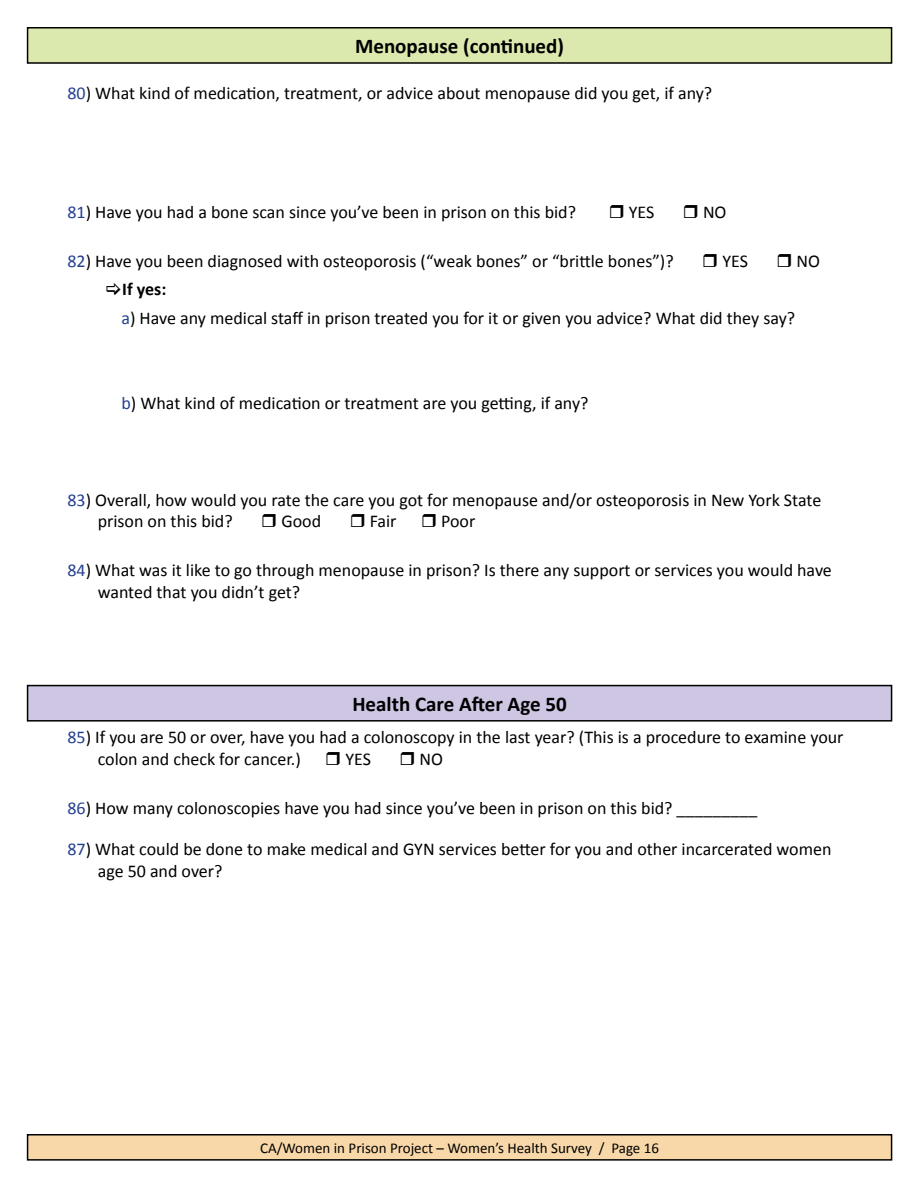
<style>
.page{position:relative;width:918px;height:1188px;background:#fff}
.page>*{position:absolute;margin:0;border:0;box-sizing:border-box;transform-origin:0 0}
.t1{font:700 21px "Calibri";color:#000}
.t2{font:18px/21.6px "Calibri";color:#000}
.t3{font:15px "Calibri";color:#000}
.s1{color:#25408f}
.s2{font-weight:700}
</style>
<div class="page">
<div style="left:28px;top:1135px;width:864px;height:25px;background:#f8d8a9"></div>
<div style="left:27px;top:1134px;width:865px;height:27px;border:2px solid #000"></div>
<div style="left:28px;top:28px;width:864px;height:35px;background:#dce9ae"></div>
<div style="left:27px;top:27px;width:865px;height:37px;border:2px solid #000"></div>
<div style="left:28px;top:686px;width:864px;height:35px;background:#cfc6e3"></div>
<div style="left:27px;top:685px;width:865px;height:37px;border:2px solid #000"></div>
<p class="t1" style="left:355px;top:33px;width:210px">Menopause (continued)</p>
<p class="t2" style="left:68px;top:82px;width:646px"><span class="s1">80</span>) What kind of medication, treatment, or advice about menopause did you get, if any?</p>
<p class="t2" style="left:68px;top:201px;width:510px"><span class="s1">81</span>) Have you had a bone scan since you’ve been in prison on this bid?</p>
<p class="t2" style="left:629px;top:201px;width:27px">YES</p>
<p class="t2" style="left:703px;top:201px;width:25px">NO</p>
<p class="t2" style="left:68px;top:249px;width:608px"><span class="s1">82</span>) Have you been diagnosed with osteoporosis (“weak bones” or “brittle bones”)?</p>
<p class="t2" style="left:722px;top:249px;width:27px">YES</p>
<p class="t2" style="left:797px;top:249px;width:25px">NO</p>
<p class="t2" style="left:122px;top:274px;width:675px;line-height:28.3px"><span class="s2">If yes:<br></span><span class="s1">a</span>) Have any medical staff in prison treated you for it or given you advice? What did they say?</p>
<p class="t2" style="left:122px;top:391px;width:469px"><span class="s1">b</span>) What kind of medication or treatment are you getting, if any?</p>
<p class="t2" style="left:98px;top:488px;width:725px;text-indent:-30px"><span class="s1">83</span>) Overall, how would you rate the care you got for menopause and/or osteoporosis in New York State prison on this bid?</p>
<p class="t2" style="left:281px;top:510px;width:41px">Good</p>
<p class="t2" style="left:370px;top:510px;width:28px">Fair</p>
<p class="t2" style="left:441px;top:510px;width:36px">Poor</p>
<p class="t2" style="left:98px;top:558px;width:736px;text-indent:-30px"><span class="s1">84</span>) What was it like to go through menopause in prison? Is there any support or services you would have wanted that you didn’t get?</p>
<p class="t1" style="left:352px;top:691px;width:216px">Health Care After Age 50</p>
<p class="t2" style="left:98px;top:726px;width:747px;text-indent:-30px"><span class="s1">85</span>) If you are 50 or over, have you had a colonoscopy in the last year? (This is a procedure to examine your colon and check for cancer.)</p>
<p class="t2" style="left:345px;top:747px;width:27px">YES</p>
<p class="t2" style="left:420px;top:747px;width:25px">NO</p>
<p class="t2" style="left:68px;top:796px;width:691px"><span class="s1">86</span>) How many colonoscopies have you had since you’ve been in prison on this bid? _________</p>
<p class="t2" style="left:98px;top:838px;width:735px;text-indent:-30px"><span class="s1">87</span>) What could be done to make medical and GYN services better for you and other incarcerated women age 50 and over?</p>
<p class="t3" style="left:260px;top:1139px;width:400px">CA/Women in Prison Project – Women’s Health Survey / Page 16</p>
</div>
